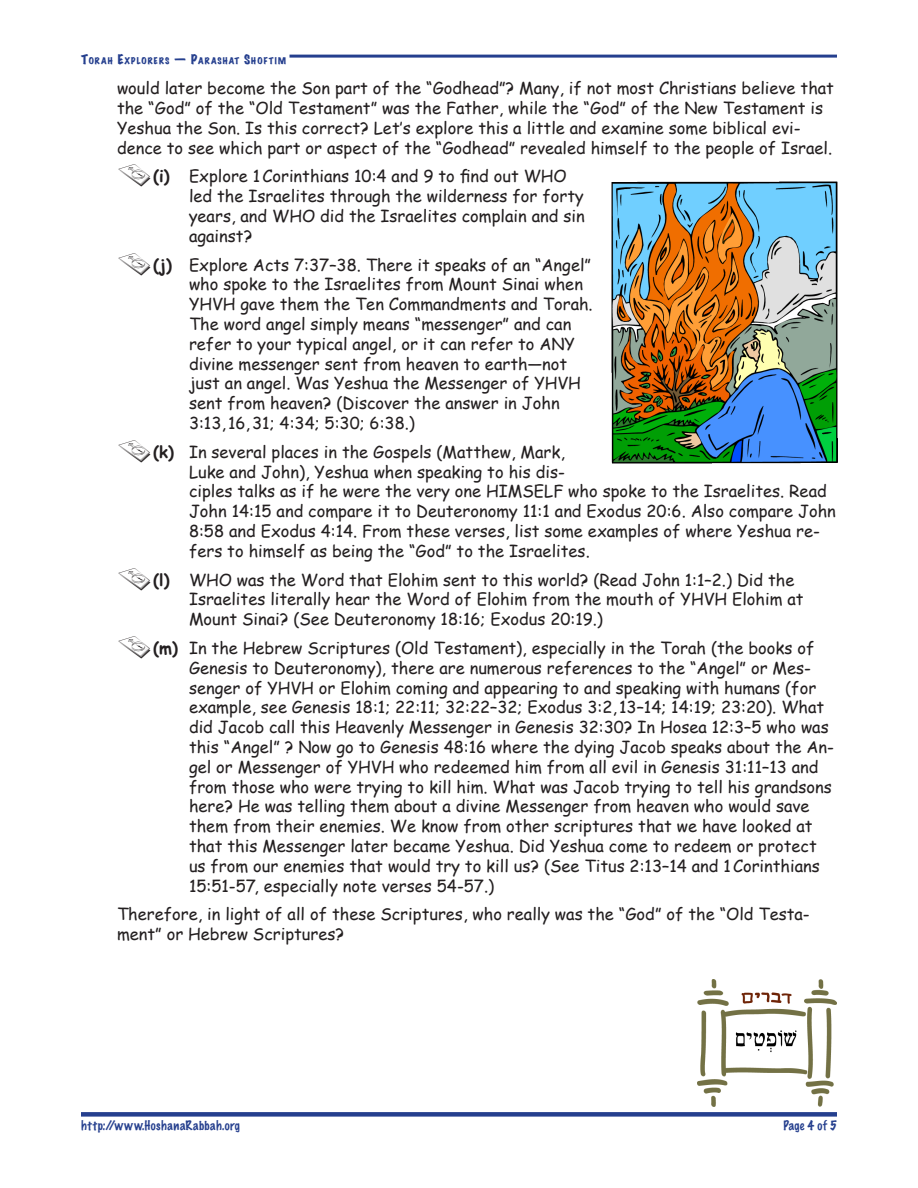
<style>
.page{position:relative;width:918px;height:1188px;background:#fff}
.page>*{position:absolute;margin:0;border:0;box-sizing:border-box;transform-origin:0 0}
.TE_indent_left_2p{font:16.5px/19.8px "Comic Sans MS";color:#231f20}
.t1{font:100 12px "Marker Felt";letter-spacing:.045em;color:#253f8e}
.t2{font:expanded 8.4px "Marker Felt";letter-spacing:.135em;color:#253f8e}
.s1{font-size:12px}
.s2{font-family:"Outfitters";font-size:22.5px}
.s3{font-weight:700}
</style>
<div class="page">
<div style="left:81px;top:1112px;width:756px;height:5px;background:#253f8e"></div>
<hr style="left:290px;top:55px;width:547px;height:3px;background:#253f8e">
<img style="left:611px;top:181px;width:227px;height:282px">
<img style="left:697px;top:980px;width:140px;height:127px">
<p class="t2" style="left:81px;top:54px;width:207px"><span class="s1">T</span>ORAH <span class="s1">E</span>XPLORERS <span class="s1">— P</span>ARASHAT <span class="s1">S</span>HOFTIM</p>
<p class="TE_indent_left_2p" style="left:117px;top:78px;width:719px">would later become the Son part of the “Godhead”? Many, if not most Christians believe that the “God” of the “Old Testament” was the Father, while the “God” of the New Testament is Yeshua the Son. Is this correct? Let’s explore this a little and examine some biblical evi&shy;dence to see which part or aspect of the “Godhead” revealed himself to the people of Israel.</p>
<p class="TE_indent_left_2p" style="left:189px;top:166px;width:397px;text-indent:-72px"><span class="s2">1</span><span class="s3">(i)</span> Explore 1Corinthians 10:4 and 9 to find out WHO led the Israelites through the wilderness for forty years, and WHO did the Israelites complain and sin against?</p>
<p class="TE_indent_left_2p" style="left:189px;top:254px;width:405px;text-indent:-72px"><span class="s2">1</span><span class="s3">(j)</span> Explore Acts 7:37–38. There it speaks of an “Angel” who spoke to the Israelites from Mount Sinai when YHVH gave them the Ten Commandments and Torah.<br>The word angel simply means “messenger” and can refer to your typical angel, or it can refer to ANY divine messenger sent from heaven to earth—not just an angel. Was Yeshua the Messenger of YHVH sent from heaven? (Discover the answer in John 3:13, 16,31; 4:34; 5:30; 6:38.)</p>
<p class="TE_indent_left_2p" style="left:189px;top:441px;width:648px;text-indent:-72px"><span class="s2">1</span><span class="s3">(k)</span> In several places in the Gospels (Matthew, Mark,<br>Luke and John), Yeshua when speaking to his dis-<br>ciples talks as if he were the very one HIMSELF who spoke to the Israelites. Read John 14:15 and compare it to Deuteronomy 11:1 and Exodus 20:6. Also compare John 8:58 and Exodus 4:14. From these verses, list some examples of where Yeshua re&shy;fers to himself as being the “God” to the Israelites.</p>
<p class="TE_indent_left_2p" style="left:189px;top:569px;width:616px;text-indent:-72px"><span class="s2">1</span><span class="s3">(l)</span> WHO was the Word that Elohim sent to this world? (Read John 1:1–2.) Did the<br>Israelites literally hear the Word of Elohim from the mouth of YHVH Elohim at<br>Mount Sinai? (See Deuteronomy 18:16; Exodus 20:19.)</p>
<p class="TE_indent_left_2p" style="left:189px;top:638px;width:647px;text-indent:-72px"><span class="s2">1</span><span class="s3">(m)</span> In the Hebrew Scriptures (Old Testament), especially in the Torah (the books of Genesis to Deuteronomy), there are numerous references to the “Angel” or Mes&shy;senger of YHVH or Elohim coming and appearing to and speaking with humans (for example, see Genesis 18:1; 22:11; 32:22–32; Exodus 3:2, 13–14; 14:19; 23:20). What did Jacob call this Heavenly Messenger in Genesis 32:30? In Hosea 12:3–5 who was this “Angel” ? Now go to Genesis 48:16 where the dying Jacob speaks about the An&shy;gel or Messenger of YHVH who redeemed him from all evil in Genesis 31:11–13 and from those who were trying to kill him. What was Jacob trying to tell his grandsons here? He was telling them about a divine Messenger from heaven who would save them from their enemies. We know from other scriptures that we have looked at that this Messenger later became Yeshua. Did Yeshua come to redeem or protect us from our enemies that would try to kill us? (See Titus 2:13–14 and 1Corinthians 15:51-57, especially note verses 54-57.)</p>
<p class="TE_indent_left_2p" style="left:117px;top:904px;width:694px">Therefore, in light of all of these Scriptures, who really was the “God” of the “Old Testa&shy;ment” or Hebrew Scriptures?</p>
<p class="t1" style="left:81px;top:1116px;width:161px">http://www.HoshanaRabbah.org</p>
<p class="t1" style="left:783px;top:1116px;width:55px">Page 4 of 5</p>
</div>
